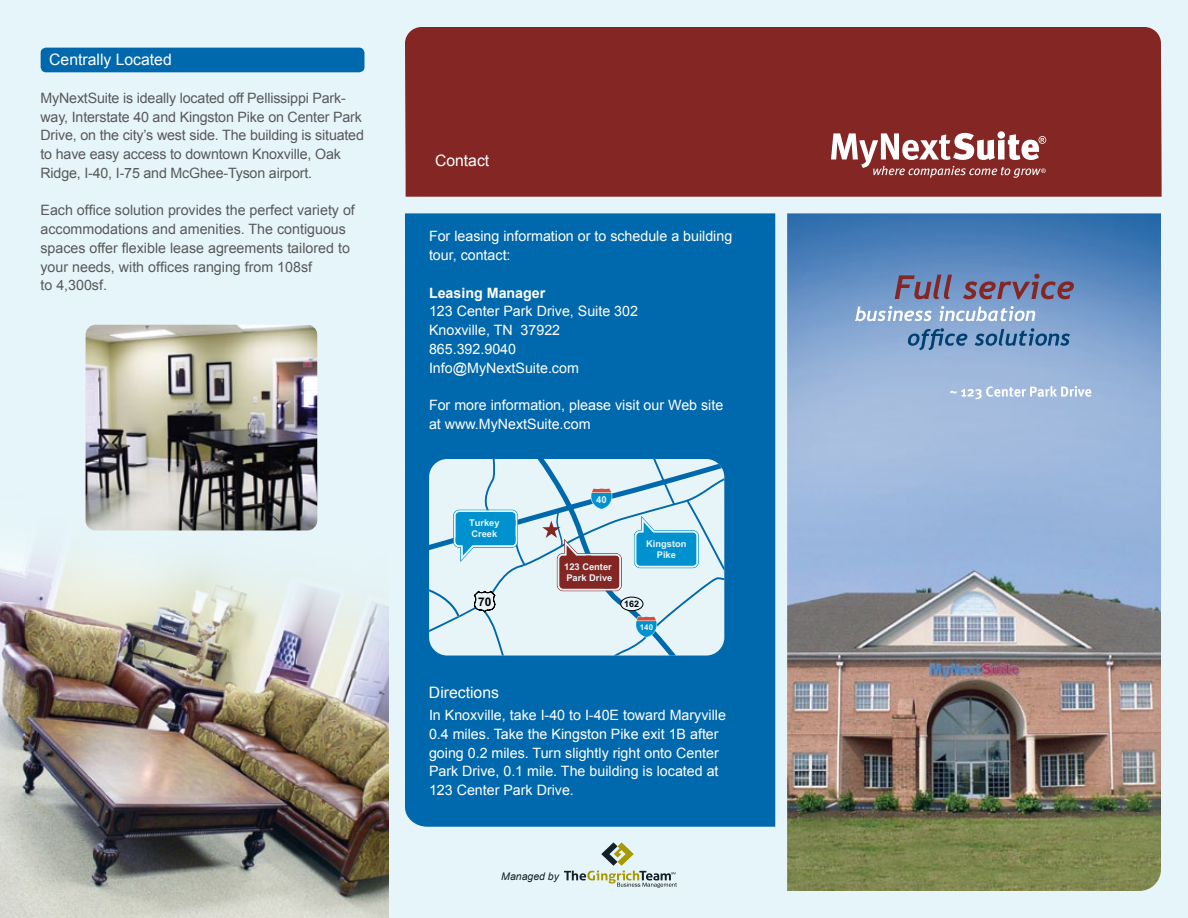
<style>
.page{position:relative;width:1188px;height:918px;background:#e6f5f9}
.page>*{position:absolute;margin:0;border:0;box-sizing:border-box;transform-origin:0 0}
.t1{font:15.75px "Arial";color:#fff}
.t2{font:14.25px/18.8px "Arial";letter-spacing:-.01em;color:#58595b}
.t3{font:14.25px/18.8px "Arial";color:#fff}
.t4{font:700 14.25px "Arial";color:#fff}
.t5{font:700 11.85px "Arial";color:#000}
.t6{font:italic 10.5px "Arial";color:#152128}
.t7{font:700 9.6px "Arial";color:#e7f5f9}
.t8{font:700 9.3px/11.1px "Arial";color:#e7f5f9}
.t9{font:700 8.85px "Arial";color:#000}
.t10{font:700 7.95px "Arial";color:#e7f5f9}
</style>
<div class="page">
<img style="left:787px;top:213px;width:374px;height:678px">
<div style="left:405px;top:213px;width:370px;height:614px;background:#0068ac"></div>
<div style="left:405px;top:27px;width:757px;height:170px;background:#842623"></div>
<img style="left:0;top:483px;width:388px;height:435px">
<img style="left:86px;top:325px;width:231px;height:205px">
<svg style="left:429px;top:459px;width:295px;height:197px"></svg>
<svg style="left:429px;top:589px;width:31px;height:28px"></svg>
<svg style="left:635px;top:616px;width:22px;height:22px"></svg>
<svg style="left:474px;top:582px;width:22px;height:31px"></svg>
<div style="left:621px;top:597px;width:22px;height:14px;background:#e7f5f9;border-radius:50%"></div>
<div style="left:620px;top:597px;width:23px;height:14px;border:1px solid #000;border-radius:50%"></div>
<svg style="left:634px;top:516px;width:65px;height:52px"></svg>
<svg style="left:453px;top:510px;width:65px;height:52px"></svg>
<svg style="left:542px;top:488px;width:80px;height:103px"></svg>
<div style="left:41px;top:48px;width:323px;height:24px;background:#0068ac;border-radius:5px"></div>
<svg style="left:831px;top:133px;width:215px;height:45px;background:#ae706e"></svg>
<svg style="left:950px;top:386px;width:141px;height:13px;background:#bbcce5"></svg>
<svg style="left:895px;top:274px;width:179px;height:25px;background:#747293"></svg>
<svg style="left:855px;top:306px;width:180px;height:15px;background:#abc2e0"></svg>
<svg style="left:908px;top:328px;width:162px;height:22px;background:#688fb9"></svg>
<svg style="left:564px;top:842px;width:113px;height:46px"></svg>
<p class="t1" style="left:49px;top:50px;width:124px">Centrally Located</p>
<p class="t2" style="left:40px;top:89px;width:325px">MyNextSuite is ideally located off Pellissippi Park&shy;way, Interstate 40 and Kingston Pike on Center Park Drive, on the city’s west side. The building is situated to have easy access to downtown Knoxville, Oak Ridge, I-40, I-75 and McGhee-Tyson airport.</p>
<p class="t2" style="left:40px;top:201px;width:316px">Each office solution provides the perfect variety of accommodations and amenities. The contiguous spaces offer flexible lease agreements tailored to your needs, with offices ranging from 108sf<br>to 4,300sf.</p>
<p class="t1" style="left:435px;top:150px;width:56px">Contact</p>
<p class="t3" style="left:429px;top:227px;width:305px">For leasing information or to schedule a building tour, contact:</p>
<p class="t4" style="left:429px;top:283px;width:118px">Leasing Manager</p>
<p class="t3" style="left:429px;top:302px;width:211px">123 Center Park Drive, Suite 302<br>Knoxville, TN 37922<br>865.392.9040<br>Info@MyNextSuite.com</p>
<p class="t3" style="left:429px;top:396px;width:296px">For more information, please visit our Web site at www.MyNextSuite.com</p>
<p class="t8" style="left:469px;top:518px;width:32px">Turkey<br>Creek</p>
<p class="t7" style="left:596px;top:493px;width:12px">40</p>
<p class="t8" style="left:564px;top:561px;width:50px">123 Center<br>Park Drive</p>
<p class="t5" style="left:478px;top:594px;width:15px">70</p>
<p class="t9" style="left:624px;top:598px;width:16px">162</p>
<p class="t8" style="left:646px;top:538px;width:42px;text-align:center">Kingston<br>Pike</p>
<p class="t10" style="left:640px;top:622px;width:15px">140</p>
<p class="t1" style="left:429px;top:683px;width:72px">Directions</p>
<p class="t3" style="left:429px;top:706px;width:298px">In Knoxville, take I-40 to I-40E toward Maryville 0.4 miles. Take the Kingston Pike exit 1B after going 0.2 miles. Turn slightly right onto Center Park Drive, 0.1 mile. The building is located at 123 Center Park Drive.</p>
<p class="t6" style="left:501px;top:870px;width:59px">Managed by</p>
</div>
